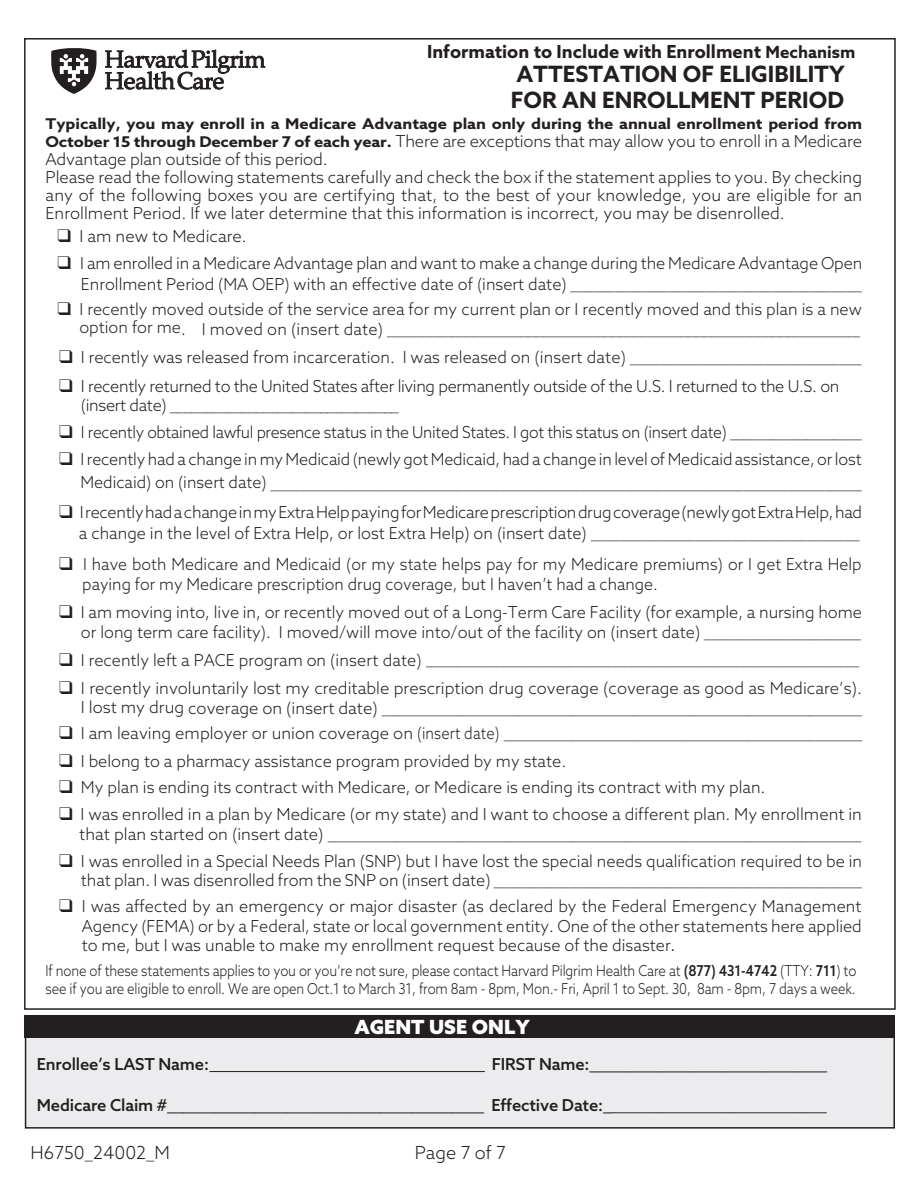
<style>
.page{position:relative;width:918px;height:1188px;background:#fff}
.page>*{position:absolute;margin:0;border:0;box-sizing:border-box;transform-origin:0 0}
.t1{font:700 22.5px/25.5px "Azo Sans";color:#231f20}
.t2{font:900 19.5px "Azo Sans";color:#fff}
.t3{font:700 18px "Azo Sans";color:#231f20}
.t4{font:300 18px "Azo Sans";color:#231f20}
.t5{font:300 16.5px/19.5px "Azo Sans";color:#231f20;text-align:right}
.t6{font:500 16.5px "Azo Sans";letter-spacing:-.01em;color:#231f20}
.t7{font:300 16.5px/19.5px "Azo Sans";color:#231f20;scale:.96 1}
.t8{font:300 16.5px/19.5px "Azo Sans";letter-spacing:-.02em;color:#231f20}
.t9{font:300 16.5px "Azo Sans";letter-spacing:-.02em;color:#231f20;scale:.95 1}
.t10{font:300 15px/18px "Azo Sans";letter-spacing:-.01em;color:#231f20;scale:.88 1}
.t11{font:700 14.85px "Azo Sans";color:#231f20;scale:1.11 1}
.s1{font-size:16.8px}
.s2{font-weight:700;font-size:14.85px}
.s3{font-family:"Arial Narrow";font-weight:400;font-size:18px}
.s4{font-weight:500}
.s5{font-family:"Frutiger LT Std";font-weight:700;font-stretch:condensed;font-size:18px}
</style>
<div class="page">
<div style="left:26px;top:1016px;width:868px;height:112px;background:#ececee"></div>
<div style="left:25px;top:1015px;width:870px;height:114px;border:2px solid #231f20"></div>
<svg style="left:51px;top:48px;width:46px;height:46px"></svg>
<svg style="left:105px;top:50px;width:160px;height:40px"></svg>
<div style="left:25px;top:1015px;width:870px;height:23px;background:#231f20"></div>
<hr style="left:210px;top:1071px;width:275px;height:1px;background:#231f20">
<p class="t3" style="left:427px;top:40px;width:430px">Information to Include with Enrollment <span class="s1">Mechanism</span></p>
<h1 class="t1" style="left:511px;top:61px;width:335px">ATTESTATION OF ELIGIBILITY<br>FOR AN ENROLLMENT PERIOD</h1>
<p class="t11" style="left:46px;top:114px;width:737px">Typically, you may enroll in a Medicare Advantage plan only during the annual enrollment period from</p>
<p class="t5" style="left:46px;top:132px;width:818px;line-height:18px;text-align:left"><span class="s2">October 15 through December 7 of each year.</span> There are exceptions that may allow you to enroll in a Medicare Advantage plan outside of this period.<br>Please read the following statements carefully and check the box if the statement applies to you. By checking any of the following boxes you are certifying that, to the best of your knowledge, you are eligible for an Enrollment Period. If we later determine that this information is incorrect, you may be disenrolled.</p>
<p class="t5" style="left:58px;top:226px;width:191px">❑ I am new to Medicare.</p>
<p class="t5" style="left:58px;top:252px;width:806px;line-height:21px">❑ I am enrolled in a Medicare Advantage plan and want to make a change during the Medicare Advantage Open<br>Enrollment Period (MA OEP) with an effective date of (insert date) _______________________________________</p>
<p class="t5" style="left:58px;top:299px;width:806px">❑ I recently moved outside of the service area for my current plan or I recently moved and this plan is a new option for me. I moved on (insert date) ______________________________________________________________</p>
<p class="t5" style="left:59px;top:347px;width:804px">❑ I recently was released from incarceration. I was released on (insert date) _______________________________</p>
<p class="t8" style="left:81px;top:376px;width:760px;text-indent:-22px">❑ I recently returned to the United States after living permanently outside of the U.S. I returned to the U.S. on (insert date) ________________________________</p>
<p class="t9" style="left:59px;top:422px;width:847px">❑ I recently obtained lawful presence status in the United States. I got this status on (insert date) ___________________</p>
<p class="t5" style="left:59px;top:447px;width:804px;line-height:24px">❑ I recently had a change in my Medicaid (newly got Medicaid, had a change in level of Medicaid assistance, or lost<br>Medicaid) on (insert date) ________________________________________________________________________________</p>
<p class="t5" style="left:59px;top:501px;width:805px;line-height:21px">❑ I recently had a change in my Extra Help paying for Medicare prescription drug coverage (newly got Extra Help, had a change in the level of Extra Help, or lost Extra Help) on (insert date) ____________________________________</p>
<p class="t7" style="left:82px;top:554px;width:813px;text-indent:-23px">❑ I have both Medicare and Medicaid (or my state helps pay for my Medicare premiums) or I get Extra Help paying for my Medicare prescription drug coverage, but I haven’t had a change.</p>
<p class="t5" style="left:59px;top:602px;width:805px">❑ I am moving into, live in, or recently moved out of a Long-Term Care Facility (for example, a nursing home or long term care facility). I moved/will move into/out of the facility on (insert date) _____________________</p>
<p class="t5" style="left:59px;top:649px;width:802px">❑ I recently left a PACE program on (insert date) __________________________________________________________</p>
<p class="t5" style="left:59px;top:678px;width:804px;line-height:20.2px">❑ I recently involuntarily lost my creditable prescription drug coverage (coverage as good as Medicare’s).<br>I lost my drug coverage on (insert date) _______________________________________________________________</p>
<p class="t5" style="left:59px;top:723px;width:804px">❑ I am leaving employer or union coverage on (insert date) _______________________________________________</p>
<p class="t5" style="left:59px;top:752px;width:509px">❑ I belong to a pharmacy assistance program provided by my state.</p>
<p class="t5" style="left:59px;top:777px;width:708px">❑ My plan is ending its contract with Medicare, or Medicare is ending its contract with my plan.</p>
<p class="t5" style="left:59px;top:804px;width:805px;line-height:20.2px">❑ I was enrolled in a plan by Medicare (or my state) and I want to choose a different plan. My enrollment in that plan started on (insert date) ______________________________________________________________________</p>
<p class="t5" style="left:59px;top:851px;width:805px">❑ I was enrolled in a Special Needs Plan (SNP) but I have lost the special needs qualification required to be in that plan. I was disenrolled from the SNP on (insert date) ______________________________________________________</p>
<p class="t5" style="left:82px;top:897px;width:782px;text-align:justify;text-indent:-23px">❑ I was affected by an emergency or major disaster (as declared by the Federal Emergency Management Agency (FEMA) or by a Federal, state or local government entity. One of the other statements here applied to me, but I was unable to make my enrollment request because of the disaster<span class="s3">.</span></p>
<p class="t10" style="left:46px;top:962px;width:923px">If none of these statements applies to you or you’re not sure, please contact Harvard Pilgrim Health Care at <span class="s4">(877) 431-4742</span> (TTY: <span class="s4">711</span>) to see if you are eligible to enroll. We are open Oct.1 to March 31, from 8am - 8pm, Mon.- Fri, April 1 to Sept. 30, 8am - 8pm, 7 days a week.</p>
<p class="t2" style="left:354px;top:1014px;width:177px">AGENT USE ONLY</p>
<p class="t6" style="left:37px;top:1054px;width:174px">Enrollee’s LAST Name:</p>
<p class="t6" style="left:492px;top:1054px;width:337px">FIRST Name:______________________________</p>
<p class="t6" style="left:37px;top:1094px;width:792px">Medicare Claim #________________________________________ Effective Date:_<span class="s5">________________________</span></p>
<p class="t4" style="left:31px;top:1141px;width:141px">H6750_24002_M</p>
<p class="t4" style="left:415px;top:1141px;width:93px">Page 7 of 7</p>
</div>
